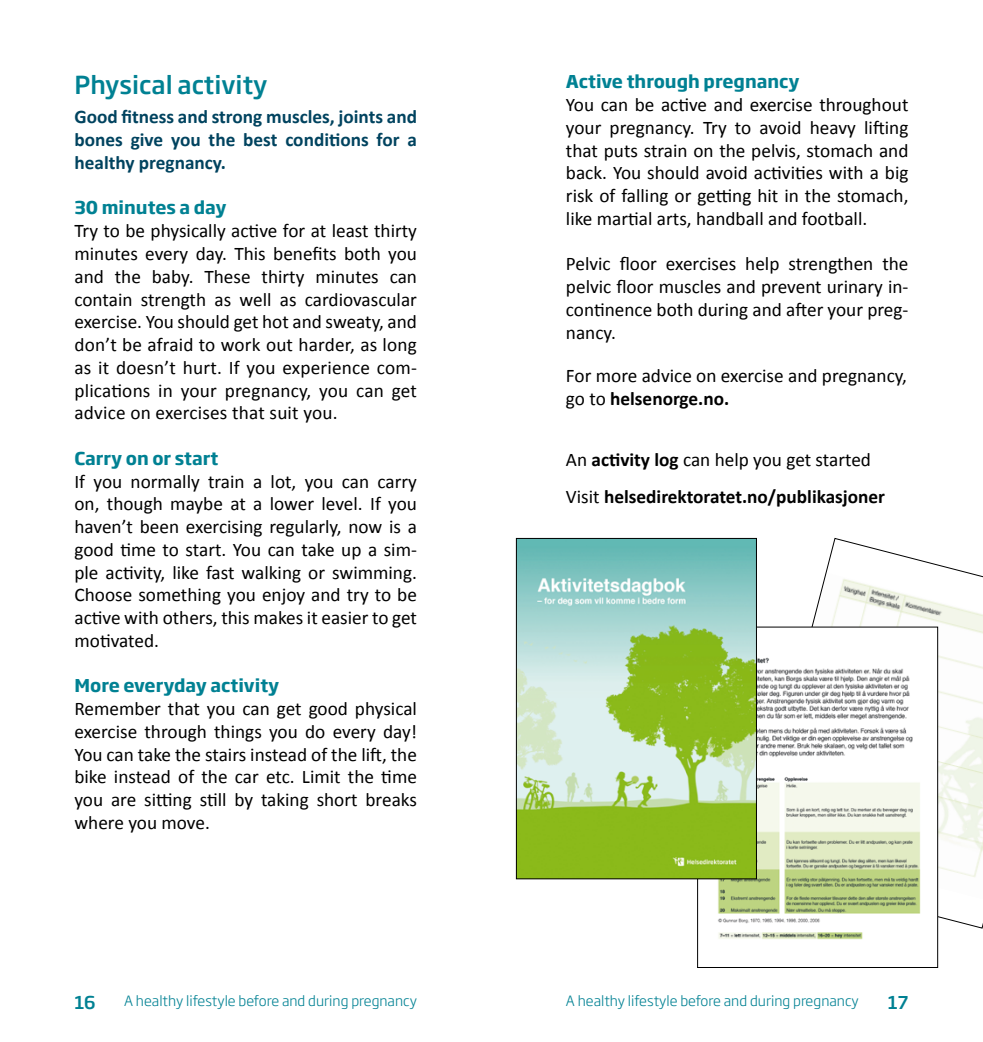
<style>
.page{position:relative;width:983px;height:1042px;background:#fff}
.page>*{position:absolute;margin:0;border:0;box-sizing:border-box;transform-origin:0 0}
.t1{font:500 24.5px "Soho Gothic Std";color:#008193}
.t2{font:19.25px/22.8px "Calibri";color:#000;text-align:justify}
.t3{font:700 19.25px/22.8px "Calibri";color:#00435f;text-align:justify}
.t4{font:700 19.25px/36.8px "Calibri";color:#000}
.t5{font:700 17.5px "Soho Gothic Std";color:#008193}
.t6{font:500 17.5px "Soho Gothic Std";color:#008193}
.t7{font:300 14px "Soho Gothic Std";color:#008193}
.s1{font-weight:700}
.s2{font-weight:400}
</style>
<div class="page">
<svg style="left:756px;top:538px;width:226px;height:390px"></svg>
<div style="left:697px;top:627px;width:240px;height:340px;background:#fff"></div>
<img style="left:709px;top:654px;width:212px;height:286px">
<img style="left:518px;top:540px;width:236px;height:337px">
<div style="left:516px;top:538px;width:240px;height:341px;border:1px solid #000"></div>
<p class="t1" style="left:74px;top:69px;width:194px">Physical activity</p>
<p class="t3" style="left:74px;top:106px;width:344px">Good fitness and strong muscles, joints and bones give you the best conditions for a healthy pregnancy.</p>
<p class="t5" style="left:74px;top:197px;width:154px">30 minutes a day</p>
<p class="t2" style="left:74px;top:219px;width:344px">Try to be physically active for at least thirty minutes every day. This benefits both you and the baby. These thirty minutes can contain strength as well as cardiovascular exercise. You should get hot and sweaty, and don’t be afraid to work out harder, as long as it doesn’t hurt. If you experience com&shy;plications in your pregnancy, you can get advice on exercises that suit you.</p>
<p class="t5" style="left:74px;top:447px;width:145px">Carry on or start</p>
<p class="t2" style="left:74px;top:470px;width:344px">If you normally train a lot, you can carry on, though maybe at a lower level. If you haven’t been exercising regularly, now is a good time to start. You can take up a sim&shy;ple activity, like fast walking or swimming.<br>Choose something you enjoy and try to be active with others, this makes it easier to get motivated.</p>
<p class="t5" style="left:74px;top:674px;width:206px">More everyday activity</p>
<p class="t2" style="left:74px;top:697px;width:344px">Remember that you can get good physical exercise through things you do every day!<br>You can take the stairs instead of the lift, the bike instead of the car etc. Limit the time you are sitting still by taking short breaks where you move.</p>
<p class="t5" style="left:566px;top:70px;width:235px">Active through pregnancy</p>
<p class="t2" style="left:566px;top:93px;width:344px">You can be active and exercise throughout your pregnancy. Try to avoid heavy lifting that puts strain on the pelvis, stomach and back. You should avoid activities with a big risk of falling or getting hit in the stomach, like martial arts, handball and football.</p>
<p class="t2" style="left:566px;top:253px;width:344px">Pelvic floor exercises help strengthen the pelvic floor muscles and prevent urinary in&shy;continence both during and after your preg&shy;nancy.</p>
<p class="t2" style="left:566px;top:365px;width:342px">For more advice on exercise and pregnancy, go to <span class="s1">helsenorge.no.</span></p>
<p class="t4" style="left:566px;top:441px;width:320px"><span class="s2">An</span> activity log <span class="s2">can help you get started<br>Visit</span> helsedirektoratet.no/publikasjoner</p>
<p class="t6" style="left:74px;top:991px;width:23px">16</p>
<p class="t7" style="left:124px;top:992px;width:294px">A healthy lifestyle before and during pregnancy</p>
<p class="t7" style="left:566px;top:992px;width:294px">A healthy lifestyle before and during pregnancy</p>
<p class="t6" style="left:887px;top:991px;width:22px">17</p>
</div>
